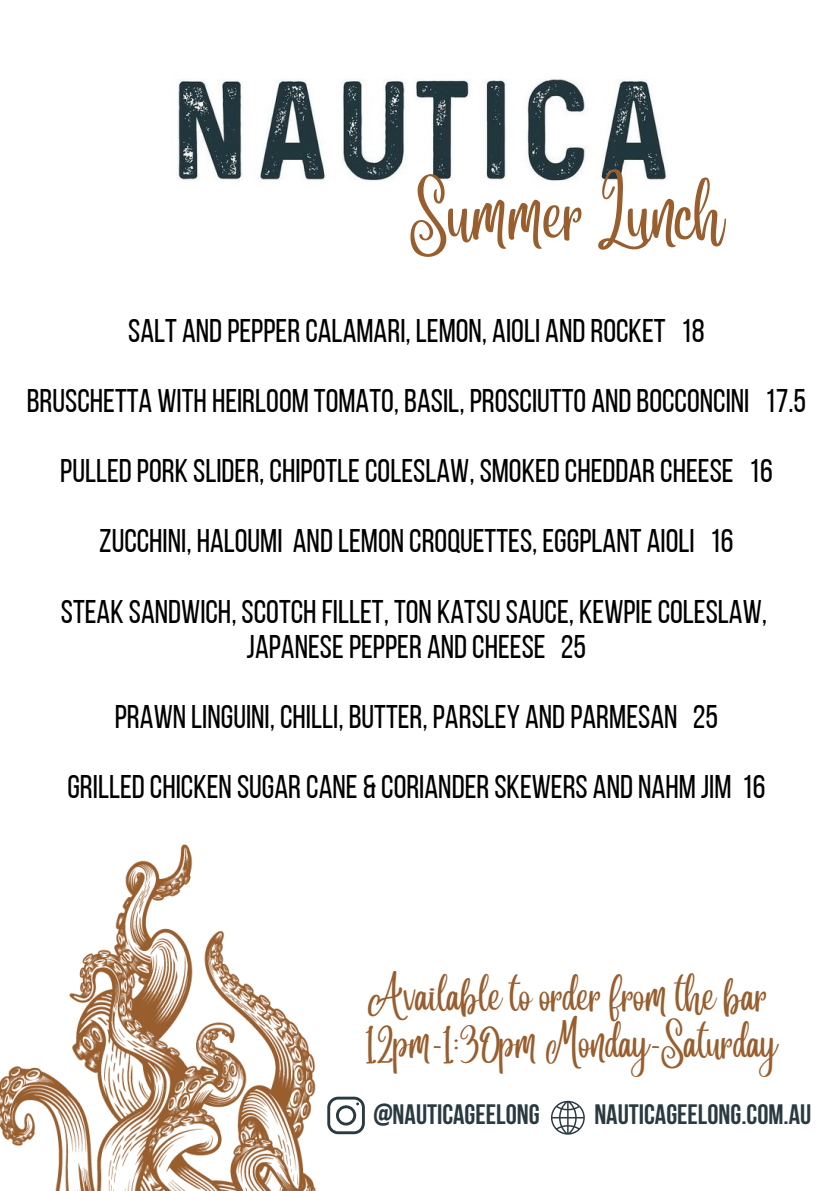
<style>
.page{position:relative;width:839px;height:1191px;background:#fff}
.page>*{position:absolute;margin:0;border:0;box-sizing:border-box;transform-origin:0 0}
.t1{font:56.2px "Angelina";color:#985e2e}
.t2{font:34.2px/47px "Angelina";color:#985e2e}
.t3{font:32.8px/35px "Bebas Neue";color:#000;text-align:center}
.t4{font:700 28px "Bebas Neue";color:#293a40}
</style>
<div class="page">
<img style="left:178px;top:79px;width:489px;height:102px">
<img style="left:0;top:845px;width:315px;height:346px">
<svg style="left:327px;top:1097px;width:38px;height:37px"></svg>
<svg style="left:551px;top:1101px;width:33px;height:34px"></svg>
<p class="t1" style="left:410px;top:204px;width:316px">Summer Lunch</p>
<h2 class="t3" style="left:128px;top:316px;width:578px">SALT ANDPEPPERCALAMARI, LEMON, AIOLI ANDROCKET 18</h2>
<h2 class="t3" style="left:27px;top:386px;width:780px">BRUSCHETTA WITH HEIRLOOM TOMATO, BASIL, PROSCIUTTO ANDBOCCONCINI 17.5</h2>
<h2 class="t3" style="left:60px;top:456px;width:714px">PULLEDPORK SLIDER, CHIPOTLECOLESLAW, SMOKEDCHEDDARCHEESE 16</h2>
<h2 class="t3" style="left:99px;top:527px;width:636px">ZUCCHINI, HALOUMI ANDLEMON CROQUETTES, EGGPLANT AIOLI 16</h2>
<h2 class="t3" style="left:61px;top:597px;width:707px">STEAK SANDWICH, SCOTCH FILLET, TON KATSUSAUCE, KEWPIECOLESLAW,<br>JAPANESEPEPPER ANDCHEESE 25</h2>
<h2 class="t3" style="left:115px;top:702px;width:605px">PRAWN LINGUINI, CHILLI, BUTTER, PARSLEY ANDPARMESAN 25</h2>
<h2 class="t3" style="left:67px;top:772px;width:699px">GRILLEDCHICKEN SUGARCANE &amp; CORIANDERSKEWERS AND NAHM JIM 16</h2>
<p class="t2" style="left:365px;top:986px;width:414px">Available to order from the bar<br>12pm-1:30pm Monday-Saturday</p>
<h2 class="t4" style="left:373px;top:1103px;width:168px">@NAUTICAGEELONG</h2>
<p class="t4" style="left:594px;top:1103px;width:218px">NAUTICAGEELONG.COM.AU</p>
</div>
